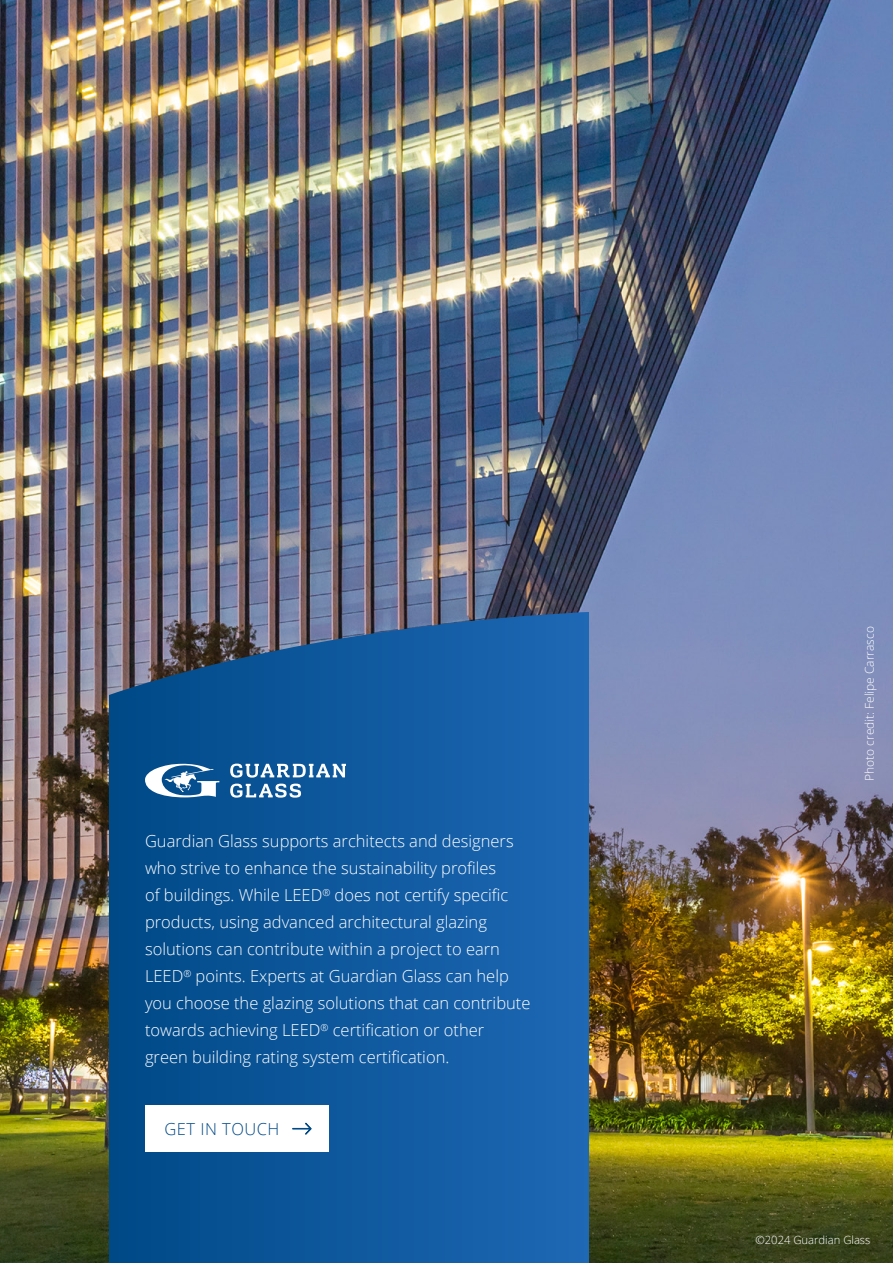
<style>
.page{position:relative;width:893px;height:1263px;background:#fff}
.page>*{position:absolute;margin:0;border:0;box-sizing:border-box;transform-origin:0 0}
.t1{font:300 16.5px/27px "Open Sans";color:#fff}
.t2{font:300 16.5px "Open Sans";letter-spacing:.03em;color:#004987}
.t3{font:300 12px "Open Sans";color:#fff}
.t4{font:300 11.25px "Open Sans";color:#fff}
</style>
<div class="page">
<img style="left:0;top:0;width:893px;height:1263px">
<svg style="left:109px;top:612px;width:480px;height:651px;background:#13599c"></svg>
<div style="left:145px;top:1105px;width:184px;height:46px;background:#fff"></div>
<svg style="left:292px;top:1122px;width:20px;height:13px"></svg>
<svg style="left:145px;top:764px;width:74px;height:33px"></svg>
<svg style="left:230px;top:764px;width:116px;height:34px"></svg>
<p class="t1" style="left:145px;top:827px;width:387px">Guardian Glass supports architects and designers who strive to enhance the sustainability profiles<br>of buildings. While LEED<sup>®</sup> does not certify specific products, using advanced architectural glazing solutions can contribute within a project to earn LEED<sup>®</sup> points. Experts at Guardian Glass can help you choose the glazing solutions that can contribute towards achieving LEED<sup>®</sup> certification or other green building rating system certification.</p>
<p class="t2" style="left:164px;top:1118px;width:116px">GET IN TOUCH</p>
<p class="t3" style="left:861px;top:781px;width:156px;rotate:-90deg">Photo credit: Felipe Carrasco</p>
<p class="t4" style="left:755px;top:1232px;width:116px">©2024 Guardian Glass</p>
</div>
